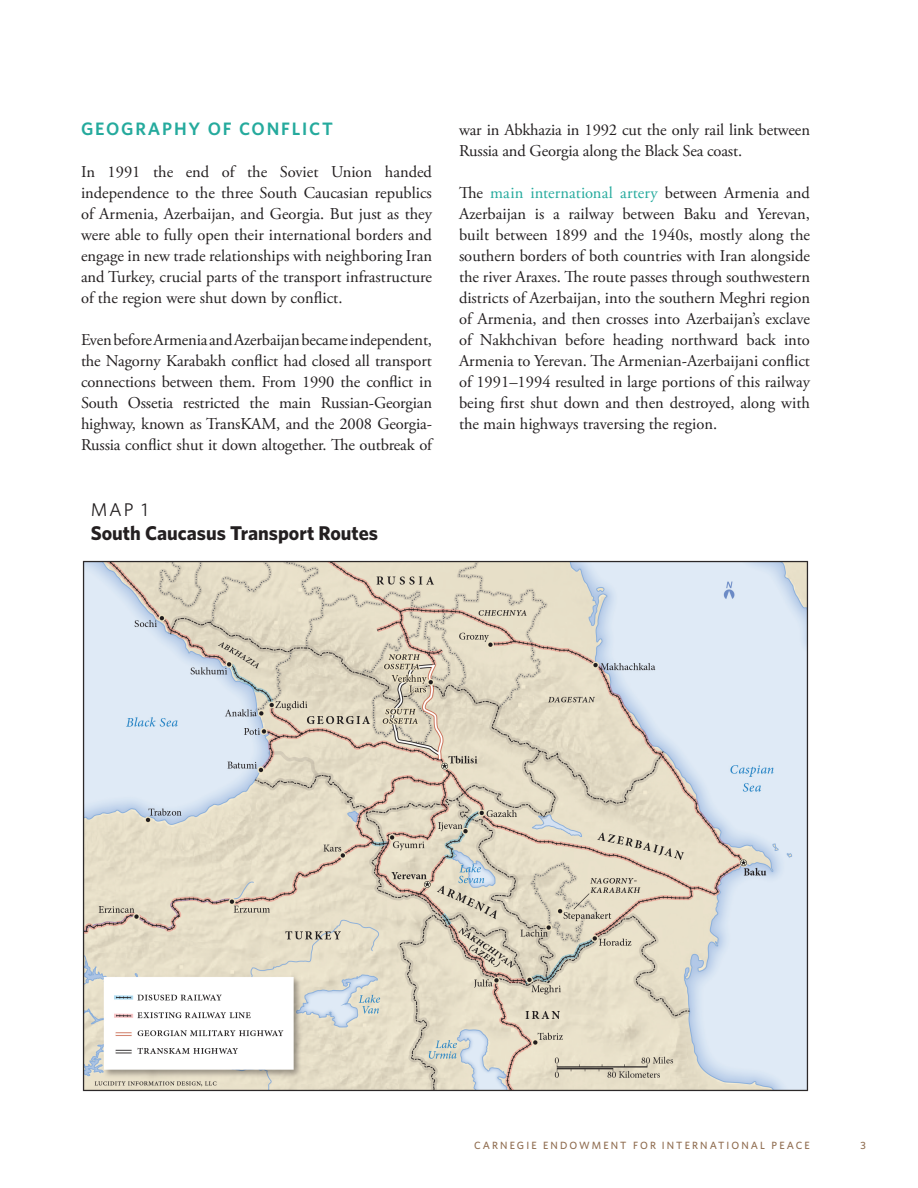
<style>
.page{position:relative;width:918px;height:1188px;background:#fff}
.page>*{position:absolute;margin:0;border:0;box-sizing:border-box;transform-origin:0 0}
.t1{font:700 19.95px "Whitney";color:#231f20}
.t2{font:18.45px "Whitney";color:#231f20}
.A_Head{font:600 18px "Whitney";letter-spacing:.1em;color:#25aa9d}
.Body_Text{font:16.5px/21px "Adobe Garamond Pro";letter-spacing:-.01em;color:#231f20;text-align:justify}
.t3{font:500 10.5px "Whitney";letter-spacing:.2em;color:#8f6c4f}
.s1{color:#25aa9d}
</style>
<div class="page">
<img style="left:82px;top:560px;width:727px;height:532px">
<p class="A_Head" style="left:81px;top:117px;width:254px">GEOGRAPHY OF CONFLICT</p>
<p class="Body_Text" style="left:81px;top:162px;width:353px">In 1991 the end of the Soviet Union handed independence to the three South Caucasian republics of Armenia, Azerbaijan, and Georgia. But just as they were able to fully open their international borders and engage in new trade relationships with neighboring Iran and Turkey, crucial parts of the transport infrastructure of the region were shut down by conflict.</p>
<p class="Body_Text" style="left:81px;top:330px;width:353px">Even before Armenia and Azerbaijan became independent, the Nagorny Karabakh conflict had closed all transport connections between them. From 1990 the conflict in South Ossetia restricted the main Russian-Georgian highway, known as TransKAM, and the 2008 Georgia-Russia conflict shut it down altogether. The outbreak of</p>
<p class="t2" style="left:91px;top:498px;width:59px">MAP 1</p>
<p class="t1" style="left:91px;top:520px;width:289px">South Caucasus Transport Routes</p>
<p class="Body_Text" style="left:459px;top:120px;width:353px">war in Abkhazia in 1992 cut the only rail link between<br>Russia and Georgia along the Black Sea coast.</p>
<p class="Body_Text" style="left:459px;top:183px;width:353px">The <span class="s1">main international artery</span> between Armenia and Azerbaijan is a railway between Baku and Yerevan, built between 1899 and the 1940s, mostly along the southern borders of both countries with Iran alongside the river Araxes. The route passes through southwestern districts of Azerbaijan, into the southern Meghri region of Armenia, and then crosses into Azerbaijan’s exclave of Nakhchivan before heading northward back into Armenia to Yerevan. The Armenian-Azerbaijani conflict of 1991–1994 resulted in large portions of this railway being first shut down and then destroyed, along with the main highways traversing the region.</p>
<p class="t3" style="left:474px;top:1138px;width:337px">CARNEGIE ENDOWMENT FOR INTERNATIONAL PEACE</p>
<p class="t3" style="left:860px;top:1138px;width:7px">3</p>
</div>
